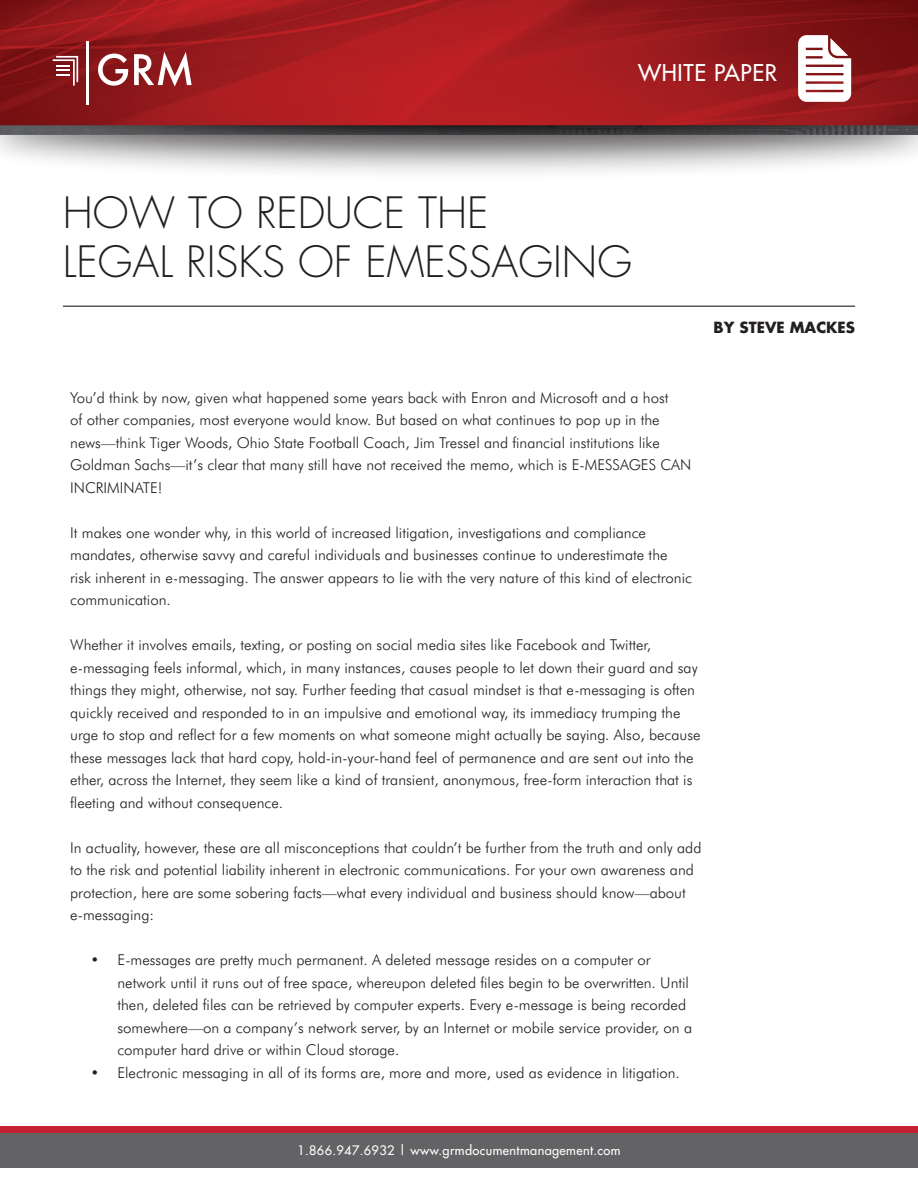
<style>
.page{position:relative;width:918px;height:1188px;background:#fff}
.page>*{position:absolute;margin:0;border:0;box-sizing:border-box;transform-origin:0 0}
.t1{font:300 42px/49.5px "Futura";color:#231f20}
.t2{font:22.5px "Futura";letter-spacing:.03em;color:#fff}
.t3{font:300 15px/22.5px "Futura BT";color:#231f20}
.t4{font:700 15px "Futura";color:#231f20}
.t5{font:12.75px "Futura";letter-spacing:.03em;color:#fff}
</style>
<div class="page">
<div style="left:0;top:1126px;width:918px;height:32px;background:#c42032"></div>
<div style="left:0;top:1133px;width:918px;height:35px;background:#636366"></div>
<div style="left:0;top:74px;width:918px;height:107px;background:#231f20;opacity:.75"></div>
<img style="left:0;top:0;width:918px;height:135px">
<svg style="left:0;top:35px;width:918px;height:82px;background:#a32629"></svg>
<hr style="left:63px;top:306px;width:792px;height:1px;background:#231f20">
<h2 class="t2" style="left:638px;top:58px;width:140px">WHITE PAPER</h2>
<h1 class="t1" style="left:63px;top:188px;width:571px">HOW TO REDUCE THE<br>LEGAL RISKS OF EMESSAGING</h1>
<p class="t4" style="left:714px;top:317px;width:143px">BY STEVE MACKES</p>
<p class="t3" style="left:70px;top:386px;width:623px">You’d think by now, given what happened some years back with Enron and Microsoft and a host<br>of other companies, most everyone would know. But based on what continues to pop up in the news—think Tiger Woods, Ohio State Football Coach, Jim Tressel and financial institutions like Goldman Sachs—it’s clear that many still have not received the memo, which is E-MESSAGES CAN INCRIMINATE!</p>
<p class="t3" style="left:70px;top:521px;width:623px">It makes one wonder why, in this world of increased litigation, investigations and compliance mandates, otherwise savvy and careful individuals and businesses continue to underestimate the risk inherent in e-messaging. The answer appears to lie with the very nature of this kind of electronic communication.</p>
<p class="t3" style="left:70px;top:634px;width:632px">Whether it involves emails, texting, or posting on social media sites like Facebook and Twitter, e-messaging feels informal, which, in many instances, causes people to let down their guard and say things they might, otherwise, not say. Further feeding that casual mindset is that e-messaging is often quickly received and responded to in an impulsive and emotional way, its immediacy trumping the urge to stop and reflect for a few moments on what someone might actually be saying. Also, because these messages lack that hard copy, hold-in-your-hand feel of permanence and are sent out into the ether, across the Internet, they seem like a kind of transient, anonymous, free-form interaction that is fleeting and without consequence.</p>
<p class="t3" style="left:70px;top:836px;width:633px">In actuality, however, these are all misconceptions that couldn’t be further from the truth and only add to the risk and potential liability inherent in electronic communications. For your own awareness and protection, here are some sobering facts—what every individual and business should know—about e-messaging:</p>
<p class="t3" style="left:117px;top:949px;width:576px;text-indent:-27px">• E-messages are pretty much permanent. A deleted message resides on a computer or network until it runs out of free space, whereupon deleted files begin to be overwritten. Until then, deleted files can be retrieved by computer experts. Every e-message is being recorded somewhere—on a company’s network server, by an Internet or mobile service provider, on a computer hard drive or within Cloud storage.</p>
<p class="t3" style="left:90px;top:1061px;width:591px">• Electronic messaging in all of its forms are, more and more, used as evidence in litigation.</p>
<p class="t5" style="left:297px;top:1142px;width:325px">1.866.947.6932 | www.grmdocumentmanagement.com</p>
</div>
